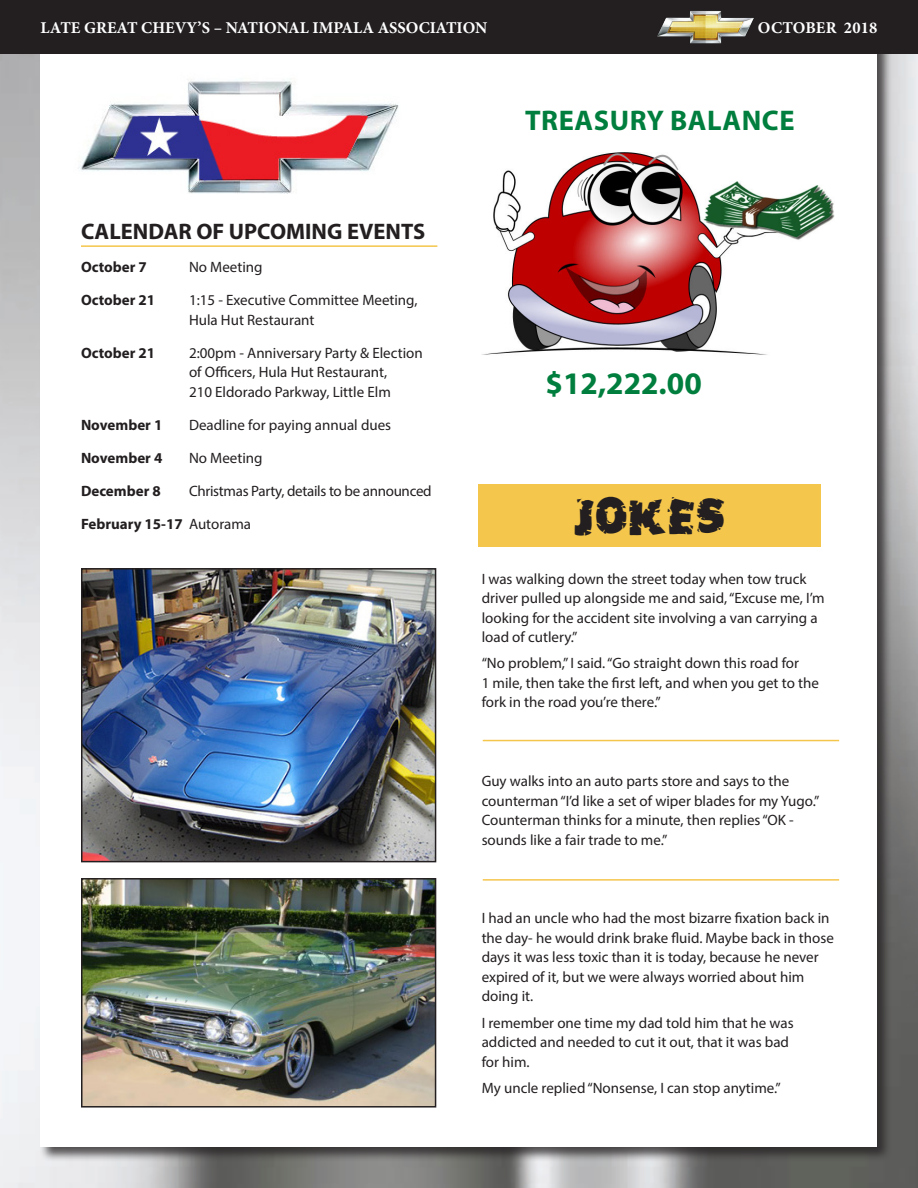
<style>
.page{position:relative;width:918px;height:1188px;background:#fff}
.page>*{position:absolute;margin:0;border:0;box-sizing:border-box;transform-origin:0 0}
.t1{font:45px "Shake Up";color:#231f20}
.t2{font:700 31.5px "Myriad Pro";color:#007e3d}
.t3{font:700 28.5px "Myriad Pro";letter-spacing:.02em;color:#007e3d}
.t4{font:700 22.5px "Myriad Pro";color:#231f20}
.t5{font:700 16.5px "Minion Pro";color:#fff}
.t6{font:15px/19.5px "Myriad Pro";color:#231f20}
.t7{font:700 15px "Myriad Pro";color:#231f20}
.t8{font:15px "Myriad Pro";letter-spacing:-.02em;color:#231f20}
.s1{font-weight:400}
</style>
<div class="page">
<img style="left:0;top:54px;width:918px;height:1134px">
<div style="left:39px;top:39px;width:854px;height:1124px;background:#231f20;opacity:.75"></div>
<div style="left:40px;top:40px;width:838px;height:1108px;background:#fff"></div>
<div style="left:0;top:0;width:918px;height:54px;background:#231f20"></div>
<img style="left:657px;top:10px;width:97px;height:34px">
<img style="left:84px;top:881px;width:349px;height:224px">
<div style="left:81px;top:878px;width:355px;height:230px;border:2px solid #231f20"></div>
<img style="left:84px;top:571px;width:349px;height:288px">
<div style="left:81px;top:568px;width:355px;height:294px;border:2px solid #231f20"></div>
<hr style="left:81px;top:245px;width:356px;height:2px;background:#f5c64c">
<hr style="left:483px;top:740px;width:356px;height:1px;background:#f5c64c">
<hr style="left:483px;top:879px;width:356px;height:2px;background:#f5c64c">
<img style="left:482px;top:153px;width:353px;height:202px">
<img style="left:78px;top:81px;width:321px;height:113px">
<div style="left:478px;top:485px;width:343px;height:62px;background:#f5c64c"></div>
<p class="t5" style="left:40px;top:16px;width:448px">LATE GREAT CHEVY’S – NATIONAL IMPALA ASSOCIATION</p>
<p class="t5" style="left:758px;top:16px;width:121px">OCTOBER 2018</p>
<p class="t4" style="left:81px;top:217px;width:346px">CALENDAR OF UPCOMING EVENTS</p>
<p class="t7" style="left:81px;top:258px;width:67px">October 7</p>
<p class="t6" style="left:189px;top:257px;width:75px">No Meeting</p>
<p class="t7" style="left:81px;top:291px;width:76px">October 21</p>
<p class="t6" style="left:189px;top:290px;width:230px">1:15 - Executive Committee Meeting,<br>Hula Hut Restaurant</p>
<p class="t7" style="left:81px;top:343px;width:76px">October 21</p>
<p class="t6" style="left:189px;top:343px;width:235px">2:00pm - Anniversary Party &amp; Election of Officers, Hula Hut Restaurant,<br>210 Eldorado Parkway, Little Elm</p>
<p class="t7" style="left:81px;top:415px;width:83px">November 1</p>
<p class="t6" style="left:189px;top:415px;width:204px">Deadline for paying annual dues</p>
<p class="t7" style="left:81px;top:448px;width:83px">November 4</p>
<p class="t6" style="left:189px;top:448px;width:75px">No Meeting</p>
<p class="t7" style="left:81px;top:481px;width:81px">December 8</p>
<p class="t8" style="left:189px;top:482px;width:244px">Christmas Party, details to be announced</p>
<p class="t7" style="left:81px;top:514px;width:172px">February 15-17 <span class="s1">Autorama</span></p>
<p class="t3" style="left:525px;top:102px;width:271px">TREASURY BALANCE</p>
<p class="t2" style="left:546px;top:363px;width:158px">$12,222.00</p>
<p class="t1" style="left:574px;top:484px;width:153px">JOKES</p>
<p class="t6" style="left:482px;top:569px;width:345px">I was walking down the street today when tow truck driver pulled up alongside me and said, “Excuse me, I’m looking for the accident site involving a van carrying a load of cutlery.”</p>
<p class="t6" style="left:482px;top:653px;width:339px">“No problem,” I said. “Go straight down this road for<br>1 mile, then take the first left, and when you get to the fork in the road you’re there.”</p>
<p class="t6" style="left:482px;top:771px;width:339px">Guy walks into an auto parts store and says to the counterman “I’d like a set of wiper blades for my Yugo.” Counterman thinks for a minute, then replies “OK - sounds like a fair trade to me.”</p>
<p class="t6" style="left:482px;top:908px;width:354px">I had an uncle who had the most bizarre fixation back in the day- he would drink brake fluid. Maybe back in those days it was less toxic than it is today, because he never expired of it, but we were always worried about him doing it.</p>
<p class="t6" style="left:482px;top:1013px;width:314px">I remember one time my dad told him that he was addicted and needed to cut it out, that it was bad for him.</p>
<p class="t6" style="left:482px;top:1078px;width:301px">My uncle replied “Nonsense, I can stop anytime.”</p>
</div>
